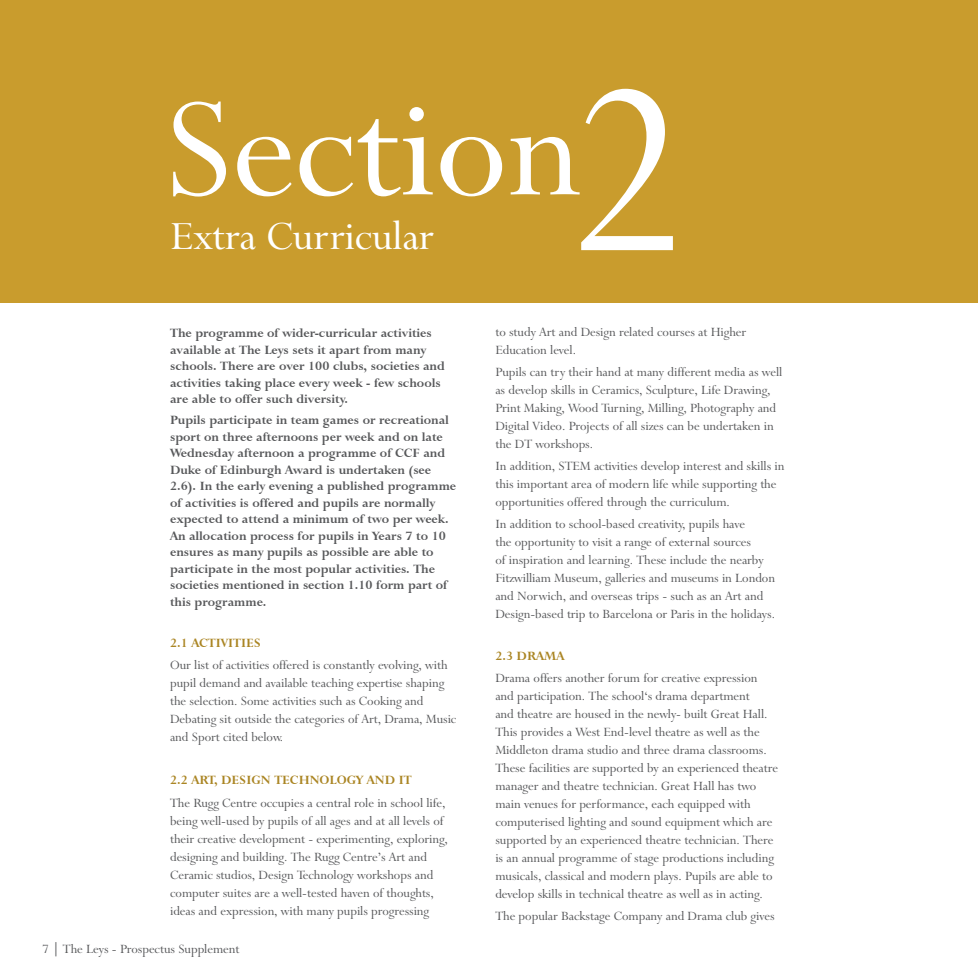
<style>
.page{position:relative;width:978px;height:978px;background:#fff}
.page>*{position:absolute;margin:0;border:0;box-sizing:border-box;transform-origin:0 0}
.t1{font:275.4px "Lapidary 333 BT";color:#fff}
.t2{font:158.1px "Lapidary 333 BT";color:#fff}
.t3{font:45px "Lapidary 333 BT";color:#fff}
.t4{font:14.25px/18px "Lapidary 333 BT";color:#57585a}
.t5{font:700 14.25px/16.5px "Lapidary 333 BT";color:#57585a}
.t6{font:700 14.25px "Lapidary 333 BT";color:#aa8523}
</style>
<div class="page">
<div style="left:0;top:0;width:978px;height:303px;background:#c99c2d"></div>
<p class="t1" style="left:566px;top:17px;width:130px">2</p>
<p class="t2" style="left:164px;top:60px;width:419px">Section</p>
<p class="t3" style="left:170px;top:211px;width:265px">Extra Curricular</p>
<p class="t5" style="left:170px;top:325px;width:276px">The programme of wider-curricular activities available at The Leys sets it apart from many schools. There are over 100 clubs, societies and activities taking place every week - few schools are able to offer such diversity.</p>
<p class="t5" style="left:170px;top:412px;width:288px">Pupils participate in team games or recreational sport on three afternoons per week and on late Wednesday afternoon a programme of CCF and Duke of Edinburgh Award is undertaken (see 2.6). In the early evening a published programme of activities is offered and pupils are normally expected to attend a minimum of two per week.<br>An allocation process for pupils in Years 7 to 10 ensures as many pupils as possible are able to participate in the most popular activities. The societies mentioned in section 1.10 form part of this programme.</p>
<p class="t6" style="left:170px;top:635px;width:92px">2.1 ACTIVITIES</p>
<p class="t4" style="left:170px;top:656px;width:288px">Our list of activities offered is constantly evolving, with pupil demand and available teaching expertise shaping the selection. Some activities such as Cooking and Debating sit outside the categories of Art, Drama, Music and Sport cited below.</p>
<p class="t6" style="left:170px;top:772px;width:243px">2.2 ART, DESIGN TECHNOLOGY AND IT</p>
<p class="t4" style="left:170px;top:794px;width:279px">The Rugg Centre occupies a central role in school life, being well-used by pupils of all ages and at all levels of their creative development - experimenting, exploring, designing and building. The Rugg Centre’s Art and Ceramic studios, Design Technology workshops and computer suites are a well-tested haven of thoughts, ideas and expression, with many pupils progressing</p>
<p class="t4" style="left:43px;top:940px;width:198px">7 | The Leys - Prospectus Supplement</p>
<p class="t4" style="left:495px;top:323px;width:252px">to study Art and Design related courses at Higher<br>Education level.</p>
<p class="t4" style="left:495px;top:363px;width:288px">Pupils can try their hand at many different media as well as develop skills in Ceramics, Sculpture, Life Drawing, Print Making, Wood Turning, Milling, Photography and Digital Video. Projects of all sizes can be undertaken in the DT workshops.</p>
<p class="t4" style="left:495px;top:457px;width:291px">In addition, STEM activities develop interest and skills in this important area of modern life while supporting the opportunities offered through the curriculum.</p>
<p class="t4" style="left:495px;top:515px;width:281px">In addition to school-based creativity, pupils have<br>the opportunity to visit a range of external sources<br>of inspiration and learning. These include the nearby Fitzwilliam Museum, galleries and museums in London and Norwich, and overseas trips - such as an Art and Design-based trip to Barcelona or Paris in the holidays.</p>
<p class="t6" style="left:495px;top:647px;width:71px">2.3 DRAMA</p>
<p class="t4" style="left:495px;top:669px;width:284px">Drama offers another forum for creative expression and participation. The school‘s drama department<br>and theatre are housed in the newly- built Great Hall.<br>This provides a West End-level theatre as well as the Middleton drama studio and three drama classrooms.<br>These facilities are supported by an experienced theatre manager and theatre technician. Great Hall has two main venues for performance, each equipped with computerised lighting and sound equipment which are supported by an experienced theatre technician. There is an annual programme of stage productions including musicals, classical and modern plays. Pupils are able to develop skills in technical theatre as well as in acting.</p>
<p class="t4" style="left:495px;top:907px;width:281px">The popular Backstage Company and Drama club gives</p>
</div>
